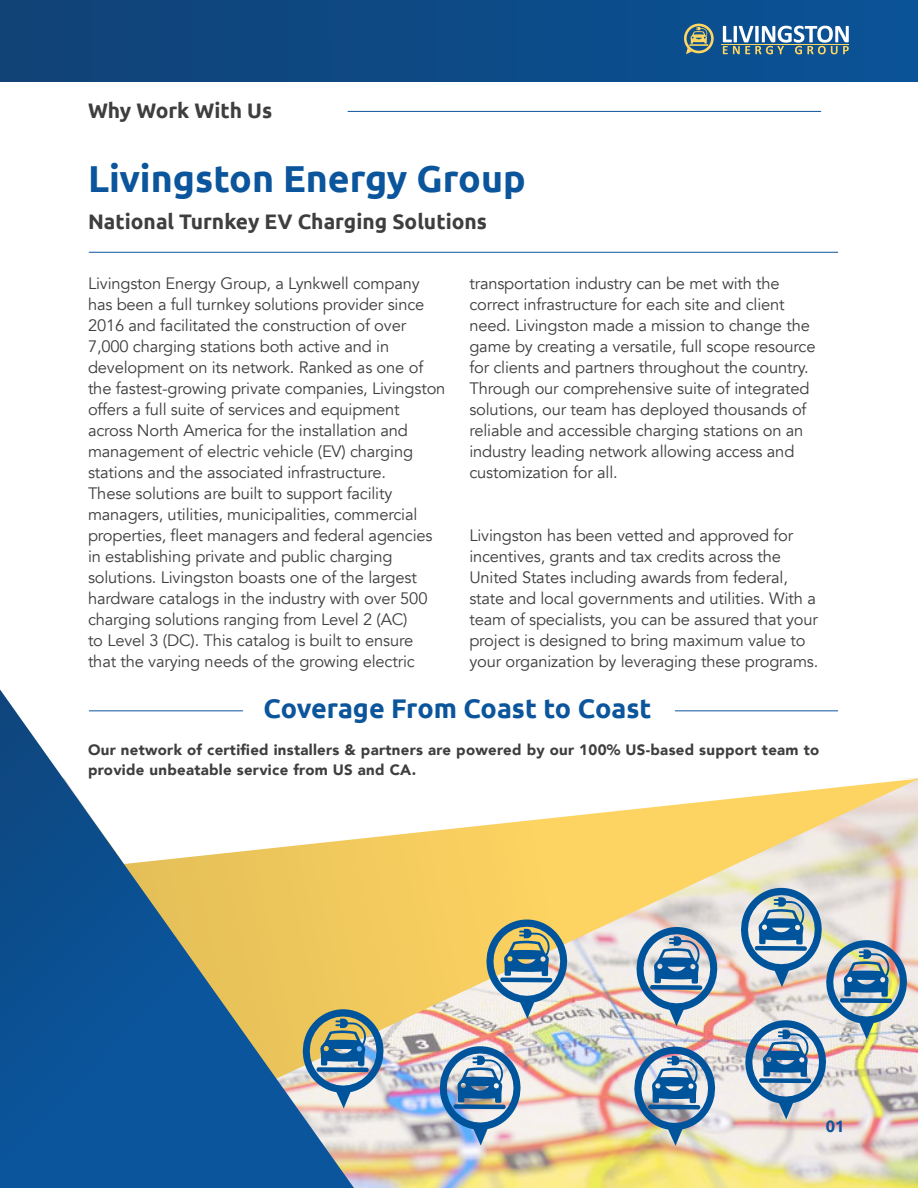
<style>
.page{position:relative;width:918px;height:1188px;background:#fff}
.page>*{position:absolute;margin:0;border:0;box-sizing:border-box;transform-origin:0 0}
.t1{font:700 37.5px "Ubuntu";color:#0b559c}
.t2{font:700 27px "Ubuntu";color:#0b559c}
.t3{font:700 21px "Ubuntu";color:#3e3e3f}
.Paragraph_Style_1{font:16.5px/21px "Avenir";letter-spacing:-.01em;color:#3e3e3f}
.t4{font:700 16.5px "Ubuntu";color:#0b559c}
.Paragraph_Style_1-2{font:900 15px/19.5px "Avenir";letter-spacing:.02em;color:#3e3e3f}
</style>
<div class="page">
<div style="left:0;top:0;width:918px;height:82px;background:linear-gradient(to right,#104276,#0a5397)"></div>
<hr style="left:675px;top:710px;width:163px;height:1px;background:#0b559c">
<hr style="left:89px;top:252px;width:749px;height:1px;background:#0b559c">
<hr style="left:348px;top:111px;width:473px;height:1px;background:#0b559c">
<svg style="left:684px;top:24px;width:30px;height:30px"></svg>
<svg style="left:723px;top:26px;width:126px;height:28px"></svg>
<hr style="left:721px;top:44px;width:128px;height:1px;background:#ffd661">
<img style="left:354px;top:864px;width:564px;height:324px">
<svg style="left:0;top:689px;width:354px;height:499px"></svg>
<svg style="left:47px;top:754px;width:871px;height:110px"></svg>
<svg style="left:298px;top:1004px;width:90px;height:105px;background:#9ba8a1"></svg>
<svg style="left:482px;top:914px;width:90px;height:105px;background:#a2ada1"></svg>
<p class="t3" style="left:88px;top:98px;width:186px">Why Work With Us</p>
<p class="t1" style="left:88px;top:156px;width:439px">Livingston Energy Group</p>
<p class="t3" style="left:88px;top:209px;width:401px">National Turnkey EV Charging Solutions</p>
<p class="Paragraph_Style_1" style="left:88px;top:274px;width:359px">Livingston Energy Group, a Lynkwell company has been a full turnkey solutions provider since 2016 and facilitated the construction of over 7,000 charging stations both active and in development on its network. Ranked as one of the fastest-growing private companies, Livingston offers a full suite of services and equipment across North America for the installation and management of electric vehicle (EV) charging stations and the associated infrastructure.<br>These solutions are built to support facility managers, utilities, municipalities, commercial properties, fleet managers and federal agencies in establishing private and public charging solutions. Livingston boasts one of the largest hardware catalogs in the industry with over 500 charging solutions ranging from Level 2 (AC)<br>to Level 3 (DC). This catalog is built to ensure that the varying needs of the growing electric</p>
<p class="Paragraph_Style_1" style="left:469px;top:274px;width:348px">transportation industry can be met with the correct infrastructure for each site and client need. Livingston made a mission to change the game by creating a versatile, full scope resource for clients and partners throughout the country.<br>Through our comprehensive suite of integrated solutions, our team has deployed thousands of reliable and accessible charging stations on an industry leading network allowing access and customization for all.</p>
<p class="Paragraph_Style_1" style="left:469px;top:526px;width:350px">Livingston has been vetted and approved for incentives, grants and tax credits across the United States including awards from federal, state and local governments and utilities. With a team of specialists, you can be assured that your project is designed to bring maximum value to your organization by leveraging these programs.</p>
<p class="t2" style="left:264px;top:692px;width:389px">Coverage From Coast to Coast</p>
<p class="Paragraph_Style_1-2" style="left:88px;top:740px;width:733px">Our network of certified installers &amp; partners are powered by our 100% US-based support team to provide unbeatable service from US and CA.</p>
<p class="t4" style="left:826px;top:1117px;width:20px">01</p>
</div>
